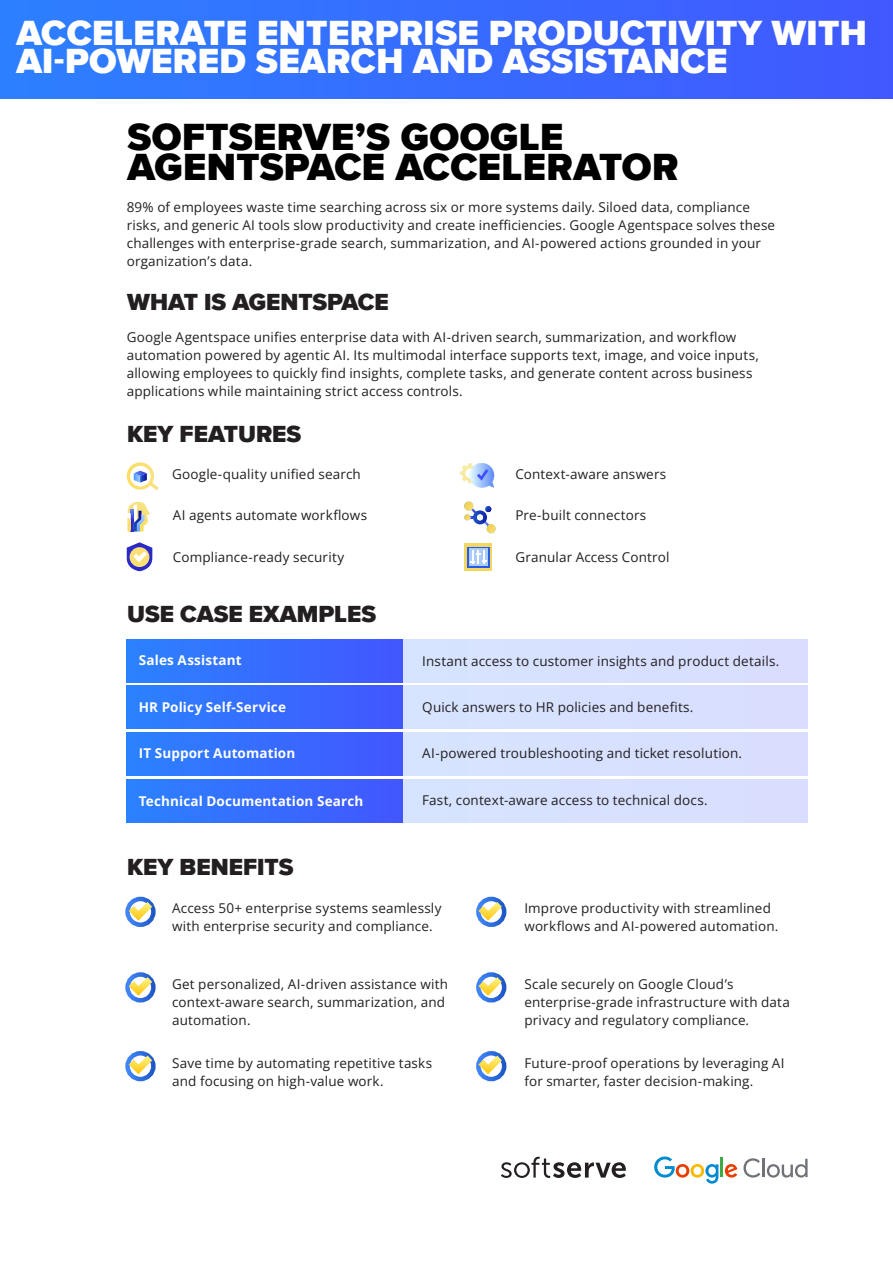
<style>
.page{position:relative;width:893px;height:1263px;background:#fff}
.page>*{position:absolute;margin:0;border:0;box-sizing:border-box;transform-origin:0 0}
.body{font:900 39px/30px "Proxima Nova";letter-spacing:.01em;color:#000}
.body-2{font:900 36px/28.5px "Proxima Nova";letter-spacing:.01em;color:#fff}
.body-3{font:900 24px "Proxima Nova";color:#231f20}
.body-4{font:13.5px/18px "Open Sans";letter-spacing:.01em;color:#231f20}
.body-5{font:700 13.5px "Open Sans";letter-spacing:.01em;color:#fff}
</style>
<div class="page">
<svg style="left:501px;top:1157px;width:125px;height:21px"></svg>
<hr style="left:762px;top:1159px;width:3px;height:18px;background:#707278">
<svg style="left:767px;top:1159px;width:40px;height:18px"></svg>
<svg style="left:743px;top:1158px;width:17px;height:19px"></svg>
<svg style="left:654px;top:1156px;width:64px;height:27px"></svg>
<hr style="left:720px;top:1157px;width:3px;height:20px;background:#3faa41">
<svg style="left:725px;top:1164px;width:12px;height:13px"></svg>
<div style="left:303px;top:639px;width:505px;height:43px;background:#d8e1ff"></div>
<div style="left:303px;top:732px;width:505px;height:44px;background:#d8e1ff"></div>
<div style="left:303px;top:686px;width:505px;height:43px;background:#d8e1ff"></div>
<div style="left:303px;top:779px;width:505px;height:43px;background:#d8e1ff"></div>
<div style="left:0;top:0;width:893px;height:99px;background:linear-gradient(to right,#2c80ff,#4158ff)"></div>
<svg style="left:460px;top:463px;width:34px;height:25px"></svg>
<div style="left:127px;top:639px;width:275px;height:43px;background:linear-gradient(to right,#2b82ff,#4256ff)"></div>
<div style="left:127px;top:732px;width:275px;height:44px;background:linear-gradient(to right,#2b82ff,#4256ff)"></div>
<div style="left:127px;top:686px;width:275px;height:43px;background:linear-gradient(to right,#2b82ff,#4256ff)"></div>
<div style="left:127px;top:779px;width:275px;height:43px;background:linear-gradient(to right,#2b82ff,#4256ff)"></div>
<div style="left:125px;top:897px;width:31px;height:30px;border:4px solid #fff;border-radius:50%"></div>
<div style="left:476px;top:897px;width:30px;height:30px;border:4px solid #fff;border-radius:50%"></div>
<div style="left:125px;top:972px;width:31px;height:30px;border:4px solid #fff;border-radius:50%"></div>
<div style="left:476px;top:972px;width:30px;height:30px;border:4px solid #fff;border-radius:50%"></div>
<div style="left:125px;top:1051px;width:31px;height:30px;border:4px solid #fff;border-radius:50%"></div>
<div style="left:476px;top:1051px;width:30px;height:30px;border:4px solid #fff;border-radius:50%"></div>
<svg style="left:127px;top:542px;width:25px;height:29px"></svg>
<svg style="left:128px;top:502px;width:22px;height:29px"></svg>
<svg style="left:464px;top:502px;width:32px;height:31px"></svg>
<svg style="left:127px;top:462px;width:32px;height:28px"></svg>
<svg style="left:129px;top:902px;width:23px;height:19px"></svg>
<svg style="left:478px;top:902px;width:24px;height:19px"></svg>
<svg style="left:129px;top:977px;width:23px;height:19px"></svg>
<svg style="left:478px;top:977px;width:24px;height:19px"></svg>
<svg style="left:129px;top:1055px;width:23px;height:19px"></svg>
<svg style="left:478px;top:1055px;width:24px;height:19px"></svg>
<div style="left:465px;top:544px;width:27px;height:27px;background:#f5d75f"></div>
<svg style="left:467px;top:547px;width:22px;height:21px"></svg>
<svg style="left:469px;top:549px;width:19px;height:17px"></svg>
<svg style="left:470px;top:551px;width:16px;height:13px"></svg>
<p class="body-2" style="left:16px;top:18px;width:852px">ACCELERATE ENTERPRISE PRODUCTIVITY WITH<br>AI-POWERED SEARCH AND ASSISTANCE</p>
<p class="body" style="left:128px;top:122px;width:553px">SOFTSERVE’S GOOGLE<br>AGENTSPACE ACCELERATOR</p>
<p class="body-4" style="left:127px;top:197px;width:650px">89% of employees waste time searching across six or more systems daily. Siloed data, compliance risks, and generic AI tools slow productivity and create inefficiencies. Google Agentspace solves these challenges with enterprise-grade search, summarization, and AI-powered actions grounded in your organization’s data.</p>
<p class="body-3" style="left:127px;top:284px;width:263px">WHAT IS AGENTSPACE</p>
<p class="body-4" style="left:127px;top:327px;width:634px">Google Agentspace unifies enterprise data with AI-driven search, summarization, and workflow automation powered by agentic AI. Its multimodal interface supports text, image, and voice inputs, allowing employees to quickly find insights, complete tasks, and generate content across business applications while maintaining strict access controls.</p>
<p class="body-3" style="left:127px;top:416px;width:176px">KEY FEATURES</p>
<p class="body-4" style="left:172px;top:465px;width:190px">Google-quality unified search</p>
<p class="body-4" style="left:515px;top:465px;width:152px">Context-aware answers</p>
<p class="body-4" style="left:173px;top:506px;width:196px">AI agents automate workflows</p>
<p class="body-4" style="left:173px;top:548px;width:173px">Compliance-ready security</p>
<p class="body-3" style="left:127px;top:596px;width:250px">USE CASE EXAMPLES</p>
<p class="body-5" style="left:139px;top:650px;width:104px">Sales Assistant</p>
<p class="body-5" style="left:139px;top:697px;width:149px">HR Policy Self-Service</p>
<p class="body-5" style="left:139px;top:744px;width:158px">IT Support Automation</p>
<p class="body-5" style="left:139px;top:791px;width:226px">Technical Documentation Search</p>
<p class="body-3" style="left:127px;top:849px;width:168px">KEY BENEFITS</p>
<p class="body-4" style="left:515px;top:506px;width:132px">Pre-built connectors</p>
<p class="body-4" style="left:515px;top:548px;width:156px">Granular Access Control</p>
<p class="body-4" style="left:422px;top:651px;width:358px">Instant access to customer insights and product details.</p>
<p class="body-4" style="left:422px;top:697px;width:273px">Quick answers to HR policies and benefits.</p>
<p class="body-4" style="left:422px;top:744px;width:321px">AI-powered troubleshooting and ticket resolution.</p>
<p class="body-4" style="left:422px;top:790px;width:287px">Fast, context-aware access to technical docs.</p>
<p class="body-4" style="left:172px;top:899px;width:271px">Access 50+ enterprise systems seamlessly with enterprise security and compliance.</p>
<p class="body-4" style="left:172px;top:975px;width:277px">Get personalized, AI-driven assistance with context-aware search, summarization, and automation.</p>
<p class="body-4" style="left:172px;top:1053px;width:262px">Save time by automating repetitive tasks and focusing on high-value work.</p>
<p class="body-4" style="left:524px;top:899px;width:255px">Improve productivity with streamlined workflows and AI-powered automation.</p>
<p class="body-4" style="left:524px;top:975px;width:267px">Scale securely on Google Cloud’s enterprise-grade infrastructure with data privacy and regulatory compliance.</p>
<p class="body-4" style="left:524px;top:1053px;width:262px">Future-proof operations by leveraging AI for smarter, faster decision-making.</p>
</div>
